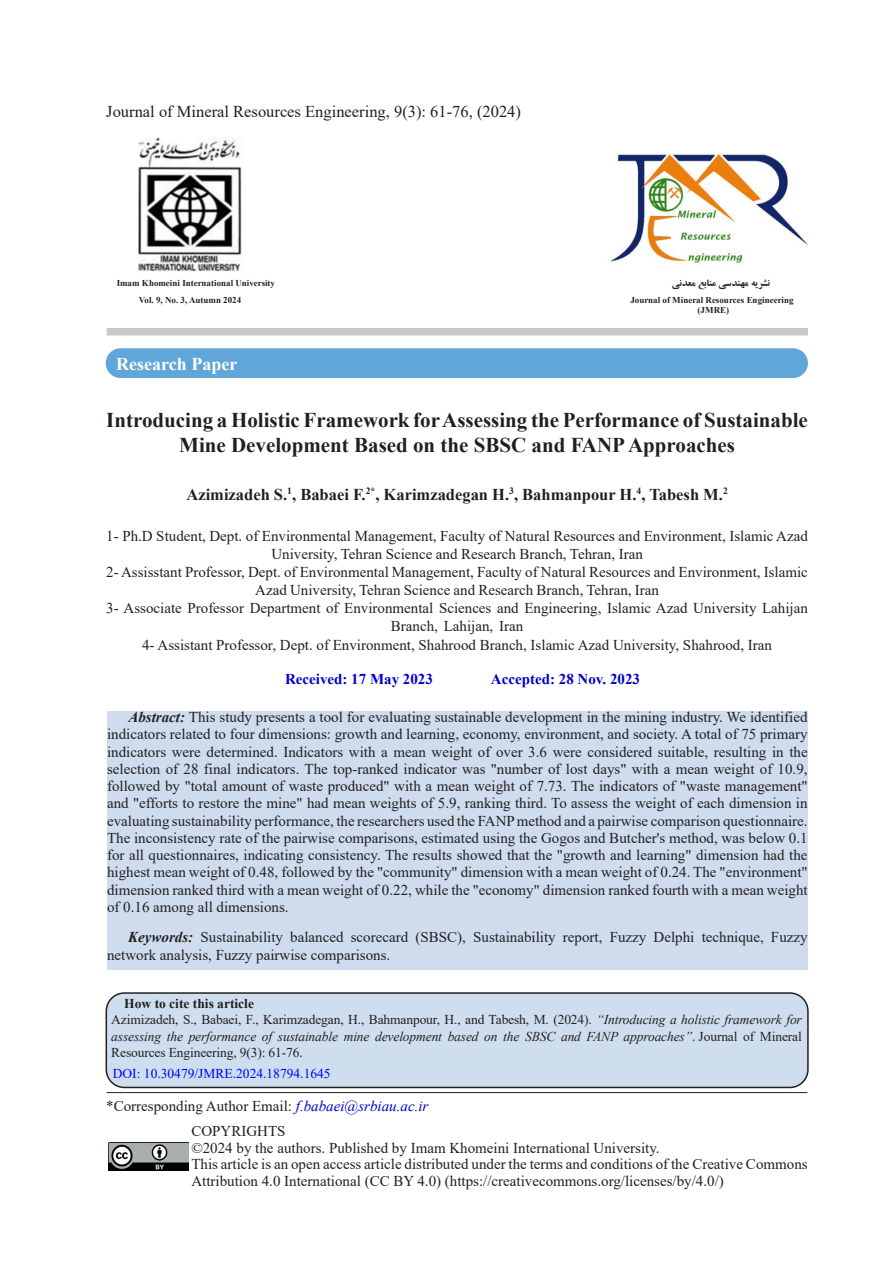
<style>
.page{position:relative;width:893px;height:1263px;background:#fff}
.page>*{position:absolute;margin:0;border:0;box-sizing:border-box;transform-origin:0 0}
.عنوان_مقاله{font:700 21px/25.2px "Times New Roman";color:#231f20;text-align:center}
.t1{font:700 18px "Times New Roman";color:#fff}
.نام_نویسندگان{font:700 16.5px "Times New Roman";color:#231f20}
.متن_اصلی{font:16.5px "Times New Roman";color:#231f20}
.چکیده{font:15px/17.2px "Times New Roman";color:#231f20;text-align:center}
.متن_اصلی-2{font:15px/16.5px "Times New Roman";color:#231f20}
.چکیده_و_کلمات_کلیدی{font:15px/18px "Times New Roman";color:#231f20}
.تاریخ_دریافت{font:700 15px "Times New Roman";color:#00c}
.متن_اصلی-3{font:italic 13.5px/16.5px "Times New Roman";letter-spacing:-.01em;color:#222;text-align:justify}
.t2{font:13.5px "Times New Roman";color:#00f}
.متن_اصلی-4{font:700 13.5px "Times New Roman";color:#231f20}
.t3{font:700 10.5px "B Zar";color:#231f20}
.t4{font:700 9px/10.5px "Times New Roman";color:#231f20;text-align:center}
.s1{font-weight:700;font-style:italic}
.s2{font-style:normal;color:#231f20}
.s3{font-style:normal}
.s4{font-style:italic;color:#00c}
</style>
<div class="page">
<div style="left:107px;top:328px;width:701px;height:7px;background:#c7c8ca"></div>
<img style="left:139px;top:137px;width:103px;height:135px">
<img style="left:610px;top:153px;width:198px;height:113px">
<div style="left:106px;top:348px;width:702px;height:30px;background:#61a6d8;border-radius:15px"></div>
<hr style="left:107px;top:1092px;width:700px;height:1px;background:#231f20">
<img style="left:109px;top:1143px;width:79px;height:28px">
<div style="left:106px;top:993px;width:702px;height:94px;background:#cedeee;border-radius:18px"></div>
<div style="left:106px;top:992px;width:703px;height:96px;border:2px solid #231f20;border-radius:18px"></div>
<div style="left:107px;top:712px;width:701px;height:258px;background:#cedced"></div>
<p class="متن_اصلی" style="left:106px;top:100px;width:416px">Journal of Mineral Resources Engineering : (3)9, 61-76, )2024(</p>
<p class="t4" style="left:117px;top:278px;width:160px">Imam Khomeini International University</p>
<p class="t4" style="left:139px;top:295px;width:104px">Vol. 9, No. 3, Autumn 2024</p>
<p class="t1" style="left:116px;top:351px;width:123px">Research Paper</p>
<p class="t3" style="left:672px;top:276px;width:100px">ی دن عمع یمن ا ب دس نشريهمهن</p>
<p class="t4" style="left:630px;top:294px;width:165px">Journal of Mineral Resources Engineering (JMRE(</p>
<p class="عنوان_مقاله" style="left:106px;top:407px;width:703px">Introducing a Holistic Framework forAssessing the Performance of Sustainable<br>Mine Development Based on the SBSC and FANPApproaches</p>
<p class="نام_نویسندگان" style="left:186px;top:482px;width:543px">Azimizadeh S.<sup>1</sup>, Babaei F ,<sup>*</sup>. <sup>2</sup> Karimzadegan H.<sup>3</sup>, Bahmanpour H.<sup>4</sup>, Tabesh M.<sup>2</sup></p>
<p class="چکیده" style="left:106px;top:526px;width:703px;line-height:18px">1- Ph D. Student, Dept. of Environmental Management, Faculty of Natural Resources and Environment, Islamic Azad<br>University, Tehran Science and Research Branch, Tehran, Iran</p>
<p class="چکیده" style="left:106px;top:562px;width:703px;line-height:18px">2-Assisstant Professor, Dept. of Environmental Management, Faculty of Natural Resources and Environment, Islamic<br>Azad University, Tehran Science and Research Branch, Tehran, Iran</p>
<p class="چکیده" style="left:106px;top:598px;width:703px;line-height:18px">3- Associate Professor Department of Environmental Sciences and Engineering, Islamic Azad University Lahijan<br>Branch, Lahijan, Iran</p>
<p class="چکیده" style="left:142px;top:636px;width:631px">4- Assistant Professor, Dept. of Environment, Shahrood Branch, Islamic Azad University, Shahrood, Iran</p>
<p class="تاریخ_دریافت" style="left:285px;top:668px;width:149px">Received: 17 May 2023</p>
<p class="چکیده" style="left:107px;top:708px;width:702px;text-align:justify;text-indent:21px"><span class="s1">Abstract:</span> This study presents a tool for evaluating sustainable development in the mining industry. We identified indicators related to four dimensions: growth and learning, economy, environment, and society A. total of 75 primary indicators were determined. Indicators with a mean weight of over 3.6 were considered suitable, resulting in the selection of 28 final indicators. The top-ranked indicator was "number of lost days" with a mean weight of 10.9, followed by "total amount of waste produced" with a mean weight of 7.73. The indicators of "waste management" and "efforts to restore the mine" had mean weights of 5.9, ranking third. To assess the weight of each dimension in evaluating sustainability performance, the researchers used the FANPmethod and a pairwise comparison questionnaire.<br>The inconsistency rate of the pairwise comparisons, estimated using the Gogos and Butcher s' method, was below 0.1 for all questionnaires, indicating consistency. The results showed that the "growth and learning" dimension had the highest mean weight of 0.48, followed by the "community" dimension with a mean weight of 0.24. The "environment" dimension ranked third with a mean weight of 0.22, while the "economy" dimension ranked fourth with a mean weight of 0.16 among all dimensions.</p>
<p class="چکیده_و_کلمات_کلیدی" style="left:771px;top:927px;width:38px">Fuzzy</p>
<p class="تاریخ_دریافت" style="left:491px;top:668px;width:151px">Accepted: 28 Nov. 2023</p>
<p class="چکیده_و_کلمات_کلیدی" style="left:201px;top:927px;width:84px">Sustainability</p>
<p class="چکیده_و_کلمات_کلیدی" style="left:290px;top:927px;width:55px">balanced</p>
<p class="چکیده_و_کلمات_کلیدی" style="left:351px;top:927px;width:59px">scorecard</p>
<p class="چکیده_و_کلمات_کلیدی" style="left:415px;top:927px;width:52px">(SBSC ,)</p>
<p class="چکیده_و_کلمات_کلیدی" style="left:473px;top:927px;width:84px">Sustainability</p>
<p class="چکیده_و_کلمات_کلیدی" style="left:654px;top:927px;width:42px">Delphi</p>
<p class="چکیده_و_کلمات_کلیدی" style="left:702px;top:927px;width:64px">technique,</p>
<p class="چکیده_و_کلمات_کلیدی" style="left:107px;top:927px;width:285px;text-indent:21px"><span class="s1">Keywords:<br></span>network analysis, Fuzzy pairwise comparisons.</p>
<p class="چکیده_و_کلمات_کلیدی" style="left:610px;top:927px;width:38px">Fuzzy</p>
<p class="چکیده_و_کلمات_کلیدی" style="left:563px;top:927px;width:41px">report,</p>
<p class="متن_اصلی-4" style="left:124px;top:993px;width:131px">How to cite this article</p>
<p class="متن_اصلی-3" style="left:111px;top:1011px;width:692px"><span class="s2">Azimizadeh S, ., Babaei F, ., Karimzadegan H, ., Bahmanpour H, ., and Tabesh M, (. 2024</span> “<span class="s2">. )</span> Introducing a holistic framework for assessing the performance of sustainable mine development based on the SBSC and FANP approaches <span class="s3">.</span>” <span class="s3">Journal of Mineral Resources Engineering</span> <span class="s2">: (3)</span><span class="s3">9,</span> <span class="s2">61-76.</span></p>
<p class="t2" style="left:113px;top:1064px;width:219px">DOI: 10.30479/JMRE.2024.18794.1645</p>
<p class="متن_اصلی-2" style="left:106px;top:1097px;width:324px">*Corresponding Author Email <span class="s4">.f</span>: <span class="s4">babaei@srbiau.ac i r.</span></p>
<p class="متن_اصلی-2" style="left:191px;top:1122px;width:96px">COPYRIGHTS</p>
<p class="متن_اصلی-2" style="left:191px;top:1139px;width:470px">©2024 by the authors. Published by Imam Khomeini International University.</p>
<p class="متن_اصلی-2" style="left:191px;top:1155px;width:618px">This article is an open access article distributed under the terms and conditions of the Creative Commons<br>Attribution 4.0 International (CC BY 4.0) (https://creativecommons.org/licenses/by/4.0/(</p>
</div>
